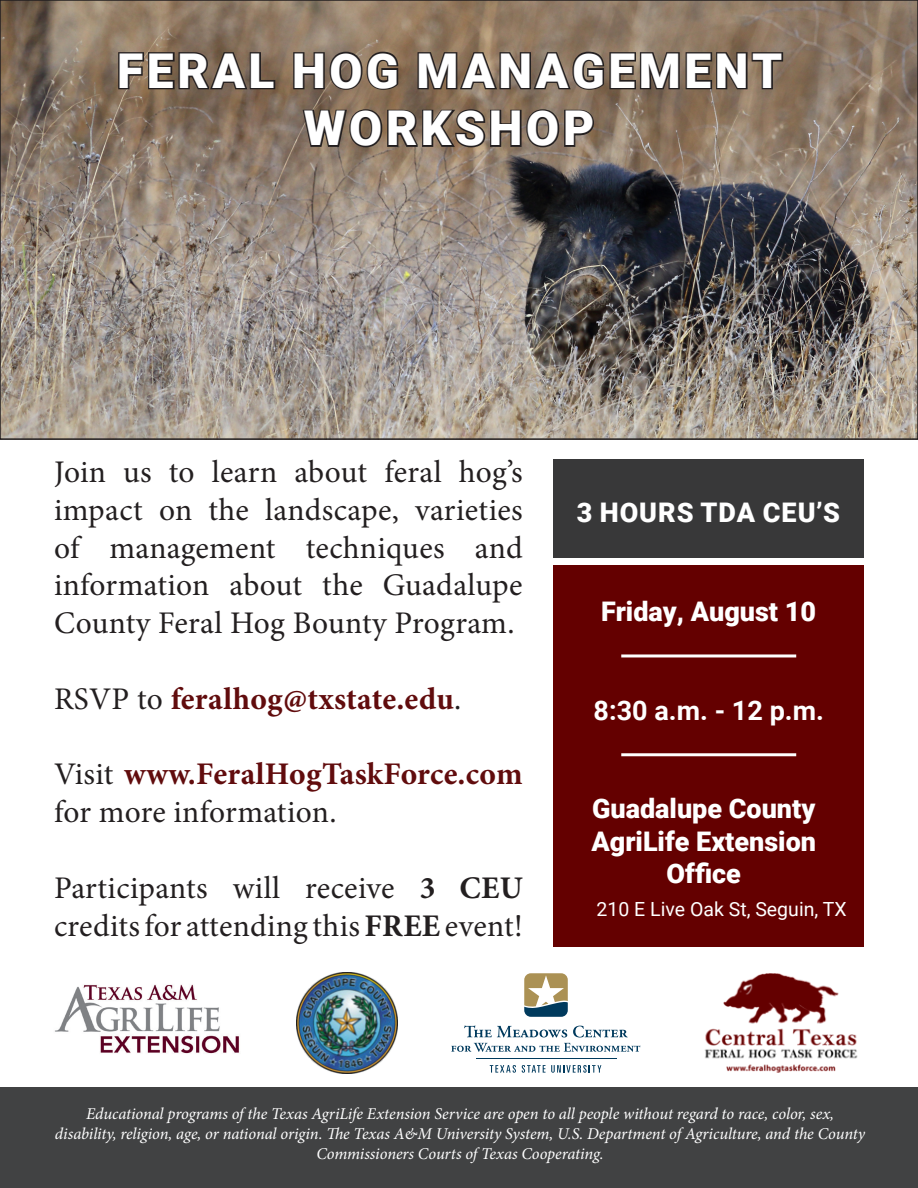
<style>
.page{position:relative;width:918px;height:1188px;background:#fff}
.page>*{position:absolute;margin:0;border:0;box-sizing:border-box;transform-origin:0 0}
.t1{font:900 48px/57.6px "Roboto";letter-spacing:.075em;color:#fff;text-align:center}
.t2{font:31.5px/37.8px "Minion Pro";letter-spacing:.01em;color:#231f20;text-align:justify}
.t3{font:700 31.5px/37.8px "Minion Pro";letter-spacing:.01em;color:#610c0d}
.t4{font:900 27px/32.4px "Roboto";color:#fff;text-align:center}
.t5{font:700 27px "Roboto";color:#fff}
.t6{font:900 27px "Roboto";letter-spacing:.035em;color:#fff}
.t7{font:19.5px "Roboto";color:#fff}
.t8{font:italic 16.5px/19.8px "Minion Pro";letter-spacing:-.01em;color:#fff;text-align:center}
.s1{font-weight:400;color:#231f20}
.s2{font-weight:700}
</style>
<div class="page">
<img style="left:3px;top:3px;width:912px;height:434px">
<div style="left:0;top:0;width:918px;height:440px;border:2px solid #231f20"></div>
<svg style="left:117px;top:50px;width:160px;height:42px;background:#625244"></svg>
<svg style="left:292px;top:50px;width:108px;height:42px;background:#67574a"></svg>
<svg style="left:416px;top:42px;width:369px;height:50px;background:#6d5c4d"></svg>
<svg style="left:301px;top:107px;width:295px;height:42px;background:#68594b"></svg>
<div style="left:554px;top:459px;width:310px;height:98px;background:#383839"></div>
<div style="left:554px;top:566px;width:310px;height:381px;background:#640000"></div>
<hr style="left:621px;top:654px;width:175px;height:3px;background:#fff">
<hr style="left:621px;top:753px;width:175px;height:3px;background:#fff">
<div style="left:0;top:1087px;width:918px;height:101px;background:#414243"></div>
<img style="left:705px;top:973px;width:153px;height:100px">
<img style="left:296px;top:972px;width:101px;height:101px">
<img style="left:55px;top:984px;width:184px;height:70px">
<svg style="left:524px;top:973px;width:44px;height:44px"></svg>
<svg style="left:451px;top:1025px;width:189px;height:27px"></svg>
<svg style="left:490px;top:1065px;width:26px;height:8px"></svg>
<svg style="left:522px;top:1065px;width:79px;height:8px"></svg>
<hr style="left:476px;top:1058px;width:141px;height:1px;background:#003a5d">
<p class="t1" style="left:117px;top:40px;width:667px">FERAL HOG MANAGEMENT<br>WORKSHOP</p>
<p class="t2" style="left:54px;top:453px;width:470px">Join us to learn about feral hog’s impact on the landscape, varieties of management techniques and information about the Guadalupe County Feral Hog Bounty Program.</p>
<p class="t3" style="left:54px;top:679px;width:409px"><span class="s1">RSVP to</span> feralhog@txstate.edu<span class="s1">.</span></p>
<p class="t3" style="left:54px;top:755px;width:470px"><span class="s1">Visit</span> www.FeralHogTaskForce.com <span class="s1">for more information.</span></p>
<p class="t2" style="left:54px;top:869px;width:470px">Participants will receive <span class="s2">3 CEU </span>credits for attending this <span class="s2">FREE</span> event!</p>
<p class="t6" style="left:577px;top:494px;width:265px">3 HOURS TDA CEU’S</p>
<p class="t4" style="left:601px;top:594px;width:216px">Friday, August 10</p>
<p class="t5" style="left:594px;top:691px;width:232px">8:30 a.m. - 12 p.m.</p>
<p class="t4" style="left:591px;top:792px;width:226px">Guadalupe County<br>AgriLife Extension<br>Office</p>
<p class="t7" style="left:597px;top:895px;width:251px">210 E Live Oak St, Seguin, TX</p>
<p class="t8" style="left:55px;top:1104px;width:812px">Educational programs of the Texas AgriLife Extension Service are open to all people without regard to race, color, sex, disability, religion, age, or national origin. The Texas A&amp;M University System, U.S. Department of Agriculture, and the County<br>Commissioners Courts of Texas Cooperating.</p>
</div>
